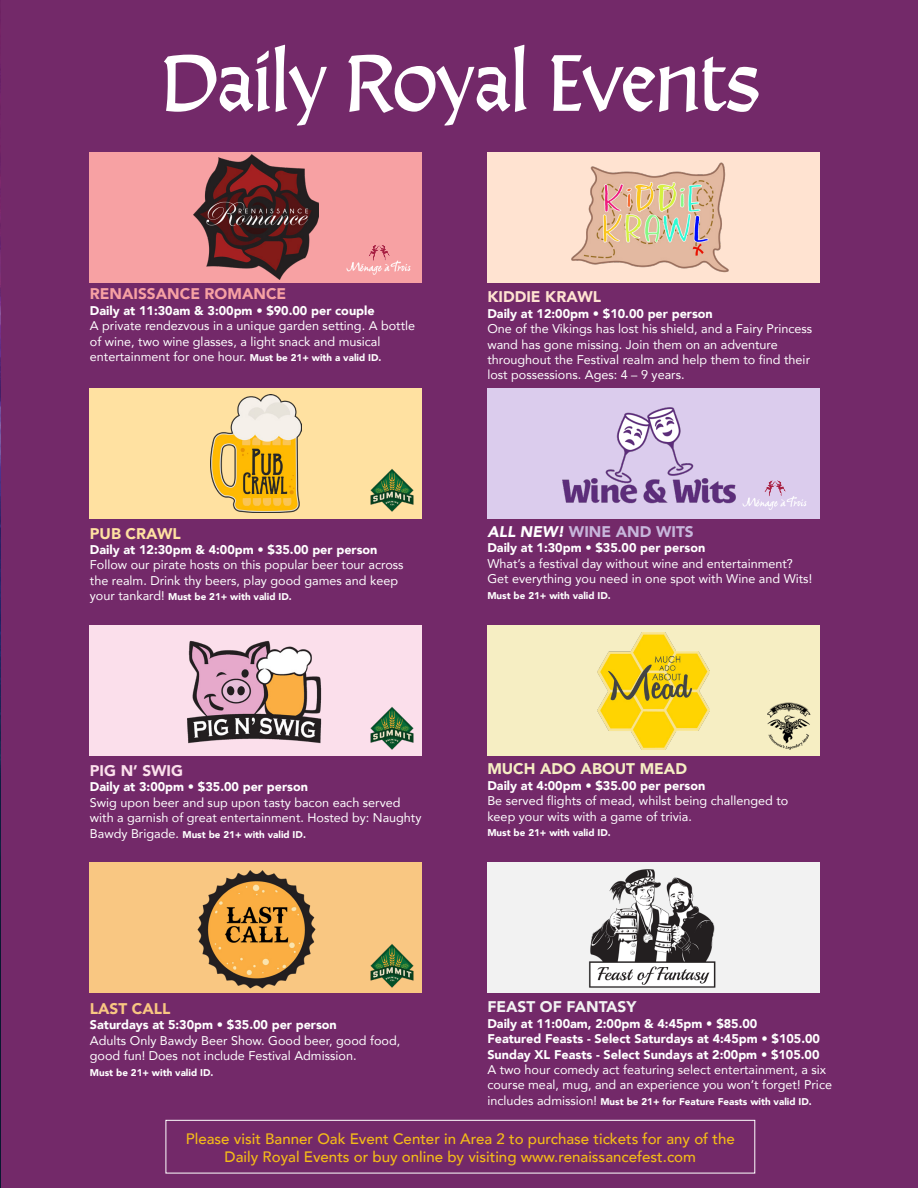
<style>
.page{position:relative;width:918px;height:1188px;background:#fff}
.page>*{position:absolute;margin:0;border:0;box-sizing:border-box;transform-origin:0 0}
.t1{font:82.95px "Alexander Quill";color:#fff}
.t2{font:900 15.45px "Avenir";color:#f7a1a3}
.t3{font:900 15.45px "Avenir";color:#c7b6db}
.t4{font:900 15.45px "Avenir";color:#f6eec3}
.t5{font:900 15.45px "Avenir";color:#f2f2f2}
.t6{font:900 15.45px "Avenir";color:#ffe3d1}
.t7{font:900 15.45px "Avenir";color:#fbdfeb}
.t8{font:900 15.45px "Avenir";color:#f9c782}
.t9{font:900 15.45px "Avenir";color:#ffe1a1}
.t10{font:500 15px/18.1px "Avenir";color:#f4bb18;text-align:center}
.t11{font:12.6px/15.5px "Avenir";color:#fff}
.t12{font:900 12.6px/15.5px "Avenir";color:#fff}
.t13{font:900 9.75px "Avenir";color:#fff}
.s1{font-weight:900}
.s2{font-weight:900;font-size:9.75px}
.s3{font-weight:400;font-size:12.6px}
.s4{font-style:italic;color:#fff}
.s5{font-weight:400}
</style>
<div class="page">
<img style="left:0;top:0;width:1px;height:1188px">
<div style="left:1px;top:0;width:917px;height:1188px;background:#732969"></div>
<div style="left:166px;top:1120px;width:589px;height:53px;border:1px solid #fff"></div>
<div style="left:487px;top:626px;width:332px;height:130px;background:#f6eec3"></div>
<img style="left:597px;top:632px;width:113px;height:117px">
<div style="left:90px;top:152px;width:332px;height:130px;background:#f7a1a3"></div>
<img style="left:193px;top:155px;width:125px;height:125px">
<div style="left:90px;top:626px;width:332px;height:130px;background:#fbdfeb"></div>
<img style="left:187px;top:640px;width:135px;height:104px">
<div style="left:487px;top:862px;width:332px;height:131px;background:#f2f2f2"></div>
<img style="left:589px;top:869px;width:127px;height:119px">
<div style="left:90px;top:862px;width:332px;height:131px;background:#f9c782"></div>
<img style="left:197px;top:870px;width:119px;height:119px">
<div style="left:90px;top:388px;width:332px;height:131px;background:#ffe1a1"></div>
<img style="left:211px;top:395px;width:90px;height:117px">
<div style="left:487px;top:152px;width:332px;height:130px;background:#ffe3d1"></div>
<img style="left:571px;top:162px;width:158px;height:111px">
<div style="left:487px;top:388px;width:332px;height:131px;background:#dbcced"></div>
<img style="left:562px;top:407px;width:174px;height:97px">
<img style="left:370px;top:469px;width:44px;height:43px">
<img style="left:370px;top:944px;width:44px;height:44px">
<img style="left:370px;top:707px;width:44px;height:43px">
<img style="left:346px;top:245px;width:65px;height:30px">
<img style="left:742px;top:481px;width:65px;height:29px">
<img style="left:767px;top:702px;width:44px;height:48px">
<p class="t1" style="left:161px;top:27px;width:600px">Daily Royal Events</p>
<p class="t2" style="left:90px;top:281px;width:198px">RENAISSANCE ROMANCE</p>
<p class="t11" style="left:90px;top:302px;width:327px"><span class="s1">Daily at 11:30am &amp; 3:00pm • $90.00 per couple<br></span>A private rendezvous in a unique garden setting. A bottle of wine, two wine glasses, a light snack and musical entertainment for one hour. <span class="s2">Must be 21+ with a valid ID.</span></p>
<p class="t9" style="left:90px;top:520px;width:92px">PUB CRAWL</p>
<p class="t11" style="left:90px;top:542px;width:315px"><span class="s1">Daily at 12:30pm &amp; 4:00pm • $35.00 per person<br></span>Follow our pirate hosts on this popular beer tour across the realm. Drink thy beers, play good games and keep</p>
<p class="t13" style="left:90px;top:589px;width:203px"><span class="s3">your tankard!</span> Must be 21+ with valid ID.</p>
<p class="t7" style="left:90px;top:757px;width:95px">PIG N’ SWIG</p>
<p class="t11" style="left:90px;top:779px;width:333px"><span class="s1">Daily at 3:00pm • $35.00 per person<br></span>Swig upon beer and sup upon tasty bacon each served with a garnish of great entertainment. Hosted by: Naughty</p>
<p class="t13" style="left:90px;top:826px;width:218px"><span class="s3">Bawdy Brigade.</span> Must be 21+ with valid ID.</p>
<p class="t8" style="left:90px;top:995px;width:82px">LAST CALL</p>
<p class="t11" style="left:90px;top:1017px;width:312px"><span class="s1">Saturdays at 5:30pm • $35.00 per person<br></span>Adults Only Bawdy Beer Show. Good beer, good food, good fun! Does not include Festival Admission.</p>
<p class="t13" style="left:90px;top:1064px;width:125px">Must be 21+ with valid ID.</p>
<p class="t6" style="left:487px;top:284px;width:115px">KIDDIE KRAWL</p>
<p class="t11" style="left:487px;top:305px;width:327px"><span class="s1">Daily at 12:00pm • $10.00 per person<br></span>One of the Vikings has lost his shield, and a Fairy Princess wand has gone missing. Join them on an adventure throughout the Festival realm and help them to find their lost possessions. Ages: 4 – 9 years.</p>
<p class="t3" style="left:487px;top:518px;width:208px"><span class="s4">ALL NEW!</span> WINE AND WITS</p>
<p class="t11" style="left:487px;top:540px;width:326px"><span class="s1">Daily at 1:30pm • $35.00 per person<br></span>What’s a festival day without wine and entertainment?<br>Get everything you need in one spot with Wine and Wits!</p>
<p class="t13" style="left:487px;top:587px;width:125px">Must be 21+ with valid ID.</p>
<p class="t4" style="left:487px;top:756px;width:201px">MUCH ADO ABOUT MEAD</p>
<p class="t11" style="left:487px;top:777px;width:302px"><span class="s1">Daily at 4:00pm • $35.00 per person<br></span>Be served flights of mead, whilst being challenged to keep your wits with a game of trivia.</p>
<p class="t13" style="left:487px;top:824px;width:125px">Must be 21+ with valid ID.</p>
<p class="t5" style="left:487px;top:994px;width:151px">FEAST OF FANTASY</p>
<p class="t12" style="left:487px;top:1015px;width:346px">Daily at 11:00am, 2:00pm &amp; 4:45pm • $85.00<br>Featured Feasts - Select Saturdays at 4:45pm • $105.00<br>Sunday XL Feasts - Select Sundays at 2:00pm • $105.00<br><span class="s5">A two hour comedy act featuring select entertainment, a six course meal, mug, and an experience you won’t forget! Price</span></p>
<p class="t13" style="left:487px;top:1093px;width:326px"><span class="s3">includes admission!</span> Must be 21+ for Feature Feasts with valid ID.</p>
<p class="t10" style="left:186px;top:1129px;width:550px">Please visit Banner Oak Event Center in Area 2 to purchase tickets for any of the<br>Daily Royal Events or buy online by visiting www.renaissancefest.com</p>
</div>
